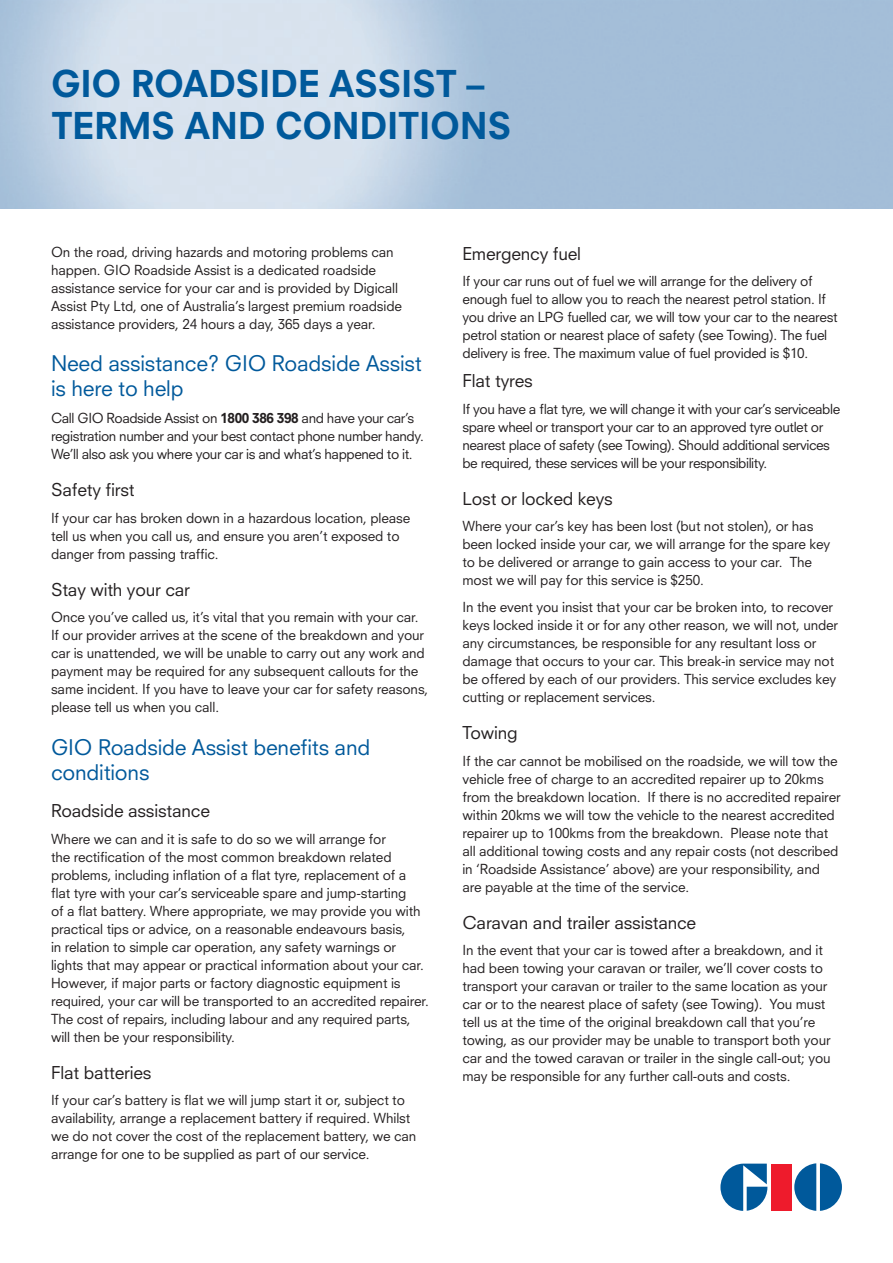
<style>
.page{position:relative;width:893px;height:1263px;background:#fff}
.page>*{position:absolute;margin:0;border:0;box-sizing:border-box;transform-origin:0 0}
.t1{font:800 36px/42px "Neuzeit SLT Std";letter-spacing:-.015em;color:#00599b}
.t2{font:21px/25.2px "Neuzeit SLT Std";letter-spacing:-.01em;color:#00599b}
.t3{font:17.25px "Neuzeit SLT Std";letter-spacing:-.01em;color:#231f20}
.t4{font:13.5px/18px "Neuzeit SLT Std";letter-spacing:-.01em;color:#231f20}
.t5{font:13.5px/18px "Neuzeit SLT Std";letter-spacing:-.03em;color:#231f20}
.s1{font-weight:800}
</style>
<div class="page">
<div style="left:771px;top:1163px;width:21px;height:47px;background:#ee1b2c"></div>
<svg style="left:794px;top:1163px;width:48px;height:48px"></svg>
<svg style="left:720px;top:1163px;width:47px;height:48px"></svg>
<h1 class="t1" style="left:51px;top:62px;width:462px">GIO ROADSIDE ASSIST –<br>TERMS AND CONDITIONS</h1>
<p class="t4" style="left:51px;top:243px;width:352px">On the road, driving hazards and motoring problems can happen. GIO Roadside Assist is a dedicated roadside assistance service for your car and is provided by Digicall Assist Pty Ltd, one of Australia’s largest premium roadside assistance providers, 24 hours a day, 365 days a year.</p>
<h2 class="t2" style="left:51px;top:351px;width:372px">Need assistance? GIO Roadside Assist is here to help</h2>
<p class="t5" style="left:51px;top:409px;width:374px">Call GIO Roadside Assist on <span class="s1">1800 386 398</span> and have your car’s registration number and your best contact phone number handy.<br>We’ll also ask you where your car is and what’s happened to it.</p>
<p class="t3" style="left:51px;top:479px;width:85px">Safety first</p>
<p class="t4" style="left:51px;top:508px;width:361px">If your car has broken down in a hazardous location, please tell us when you call us, and ensure you aren’t exposed to danger from passing traffic.</p>
<p class="t3" style="left:51px;top:579px;width:141px">Stay with your car</p>
<p class="t4" style="left:51px;top:608px;width:379px">Once you’ve called us, it’s vital that you remain with your car.<br>If our provider arrives at the scene of the breakdown and your car is unattended, we will be unable to carry out any work and payment may be required for any subsequent callouts for the same incident. If you have to leave your car for safety reasons, please tell us when you call.</p>
<h2 class="t2" style="left:51px;top:734px;width:321px">GIO Roadside Assist benefits and conditions</h2>
<p class="t3" style="left:51px;top:800px;width:160px">Roadside assistance</p>
<p class="t4" style="left:51px;top:829px;width:379px">Where we can and it is safe to do so we will arrange for<br>the rectification of the most common breakdown related problems, including inflation of a flat tyre, replacement of a flat tyre with your car’s serviceable spare and jump-starting<br>of a flat battery. Where appropriate, we may provide you with practical tips or advice, on a reasonable endeavours basis,<br>in relation to simple car operation, any safety warnings or lights that may appear or practical information about your car.<br>However, if major parts or factory diagnostic equipment is required, your car will be transported to an accredited repairer.<br>The cost of repairs, including labour and any required parts, will then be your responsibility.</p>
<p class="t3" style="left:51px;top:1062px;width:102px">Flat batteries</p>
<p class="t4" style="left:51px;top:1091px;width:367px">If your car’s battery is flat we will jump start it or, subject to availability, arrange a replacement battery if required. Whilst we do not cover the cost of the replacement battery, we can arrange for one to be supplied as part of our service.</p>
<p class="t3" style="left:462px;top:243px;width:120px">Emergency fuel</p>
<p class="t4" style="left:462px;top:272px;width:377px">If your car runs out of fuel we will arrange for the delivery of enough fuel to allow you to reach the nearest petrol station. If you drive an LPG fuelled car, we will tow your car to the nearest petrol station or nearest place of safety (see Towing). The fuel delivery is free. The maximum value of fuel provided is $10.</p>
<p class="t3" style="left:462px;top:370px;width:72px">Flat tyres</p>
<p class="t5" style="left:462px;top:399px;width:379px">If you have a flat tyre, we will change it with your car’s serviceable spare wheel or transport your car to an approved tyre outlet or nearest place of safety (see Towing). Should additional services be required, these services will be your responsibility.</p>
<p class="t3" style="left:462px;top:488px;width:152px">Lost or locked keys</p>
<p class="t4" style="left:462px;top:517px;width:369px">Where your car’s key has been lost (but not stolen), or has been locked inside your car, we will arrange for the spare key to be delivered or arrange to gain access to your car. The most we will pay for this service is $250.</p>
<p class="t4" style="left:462px;top:598px;width:377px">In the event you insist that your car be broken into, to recover keys locked inside it or for any other reason, we will not, under any circumstances, be responsible for any resultant loss or damage that occurs to your car. This break-in service may not be offered by each of our providers. This service excludes key cutting or replacement services.</p>
<p class="t3" style="left:462px;top:722px;width:57px">Towing</p>
<p class="t4" style="left:462px;top:751px;width:380px">If the car cannot be mobilised on the roadside, we will tow the vehicle free of charge to an accredited repairer up to 20kms from the breakdown location. If there is no accredited repairer within 20kms we will tow the vehicle to the nearest accredited repairer up to 100kms from the breakdown. Please note that all additional towing costs and any repair costs (not described in ‘Roadside Assistance’ above) are your responsibility, and are payable at the time of the service.</p>
<p class="t3" style="left:462px;top:912px;width:235px">Caravan and trailer assistance</p>
<p class="t4" style="left:462px;top:941px;width:370px">In the event that your car is towed after a breakdown, and it had been towing your caravan or trailer, we’ll cover costs to transport your caravan or trailer to the same location as your car or to the nearest place of safety (see Towing). You must tell us at the time of the original breakdown call that you’re towing, as our provider may be unable to transport both your car and the towed caravan or trailer in the single call-out; you may be responsible for any further call-outs and costs.</p>
</div>
